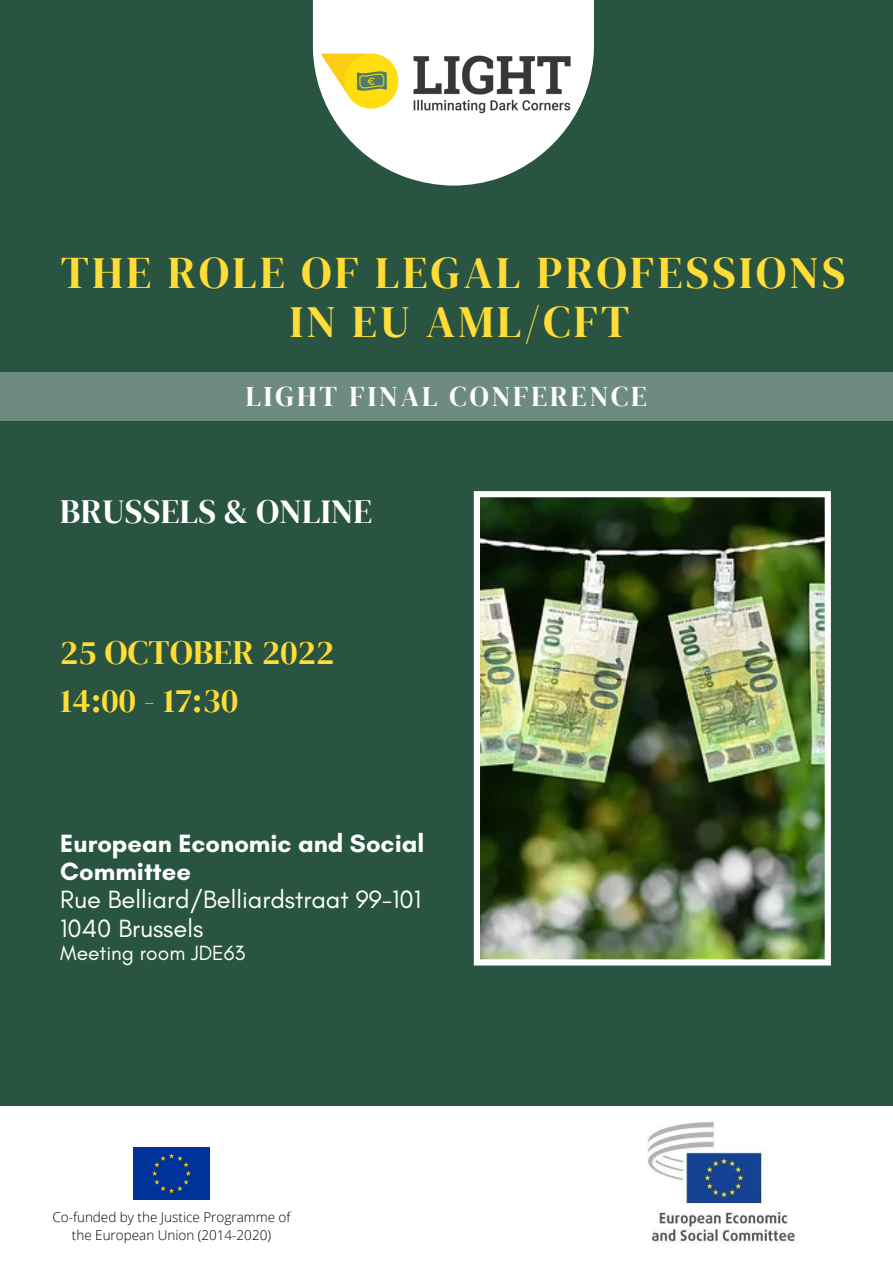
<style>
.page{position:relative;width:893px;height:1264px;background:#fff}
.page>*{position:absolute;margin:0;border:0;box-sizing:border-box;transform-origin:0 0}
.t1{font:44.85px/49.5px "DM Serif Display";letter-spacing:.075em;color:#ffdc36;text-align:center}
.t2{font:33.9px/47.2px "DM Serif Display";letter-spacing:.01em;color:#ffdc36}
.t3{font:33.9px "DM Serif Display";letter-spacing:.01em;color:#fff}
.t4{font:28.35px "DM Serif Display";letter-spacing:.105em;color:#fff}
.t5{font:25.5px/28px "Glacial Indifference";color:#fff}
.t6{font:700 25.5px/28px "Glacial Indifference";color:#fff}
.t7{font:21px "Glacial Indifference";color:#fff}
.t8{font:300 13.5px/18px "Open Sans";color:#000;text-align:center}
</style>
<div class="page">
<div style="left:0;top:0;width:892px;height:1262px;background:#285441"></div>
<img style="left:474px;top:491px;width:356px;height:474px">
<svg style="left:313px;top:0;width:281px;height:185px;fill:#fff"></svg>
<img style="left:313px;top:45px;width:264px;height:72px">
<div style="left:0;top:1106px;width:892px;height:156px;background:#fff"></div>
<div style="left:133px;top:1147px;width:77px;height:52px;background:#039"></div>
<img style="left:647px;top:1122px;width:151px;height:122px">
<div style="left:0;top:372px;width:892px;height:49px;background:#6d8b7e"></div>
<h1 class="t1" style="left:61px;top:247px;width:786px">THE ROLE OF LEGAL PROFESSIONS<br>IN EU AML/CFT</h1>
<h3 class="t4" style="left:246px;top:377px;width:403px">LIGHT FINAL CONFERENCE</h3>
<h2 class="t3" style="left:60px;top:487px;width:313px">BRUSSELS &amp; ONLINE</h2>
<h2 class="t2" style="left:60px;top:628px;width:275px">25 OCTOBER 2022<br>14:00 - 17:30</h2>
<h3 class="t6" style="left:60px;top:829px;width:365px">European Economic and Social<br>Committee</h3>
<h3 class="t5" style="left:60px;top:885px;width:362px">Rue Belliard/Belliardstraat 99-101<br>1040 Brussels</h3>
<h3 class="t7" style="left:60px;top:940px;width:187px">Meeting room JDE63</h3>
<p class="t8" style="left:52px;top:1207px;width:239px">Co-funded by the Justice Programme of the European Union (2014-2020)</p>
</div>
